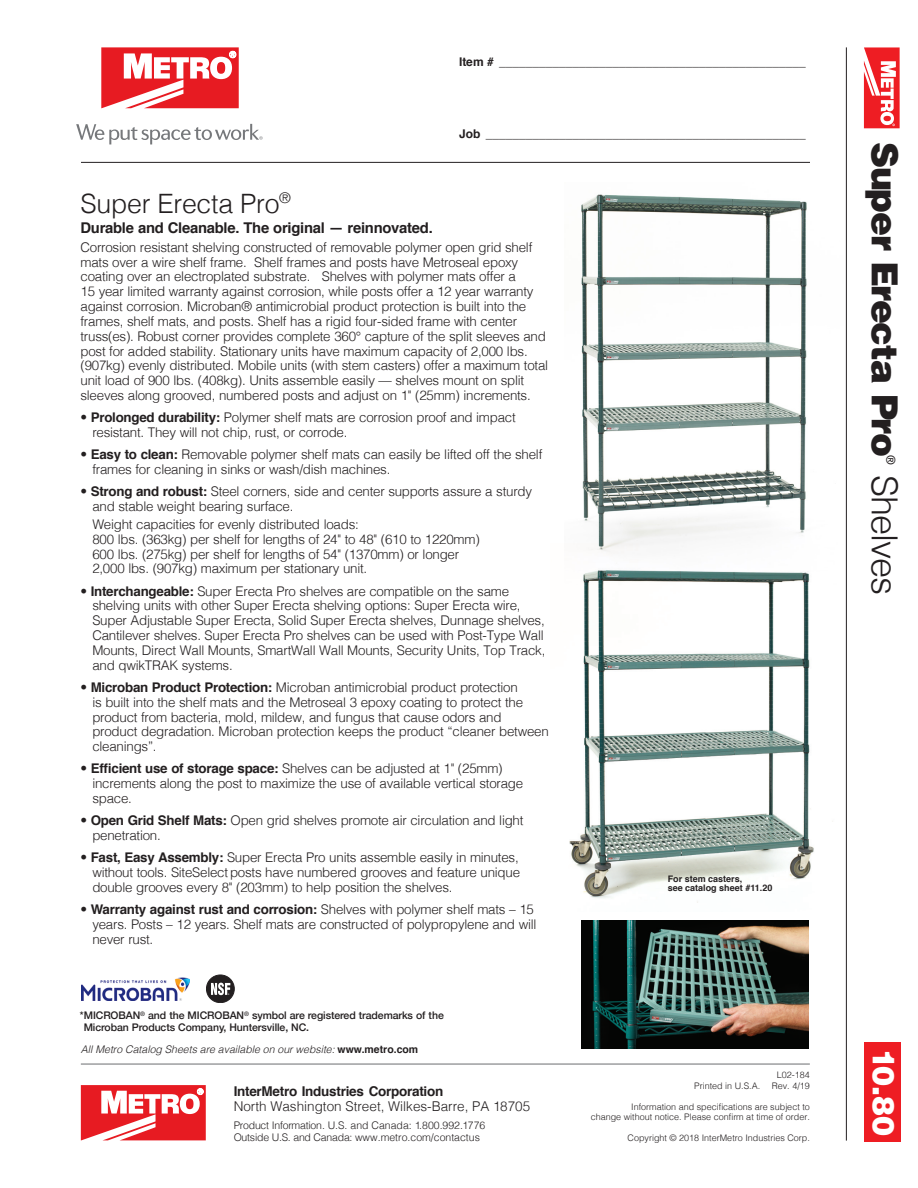
<style>
.page{position:relative;width:918px;height:1188px;background:#fff}
.page>*{position:absolute;margin:0;border:0;box-sizing:border-box;transform-origin:0 0}
.t1{font:900 36px "Helvetica";letter-spacing:-.035em;color:#231f20}
.t2{font:300 36px "Helvetica";letter-spacing:-.03em;color:#231f20}
.t3{font:900 30px "Helvetica";color:#fff}
.Head_18{font:300 26.7px "Helvetica";letter-spacing:-.01em;color:#231f20}
.BODY___keep{font:700 14.85px "Helvetica";letter-spacing:-.02em;color:#231f20}
.t4{font:300 13.5px "Helvetica";color:#231f20}
.t5{font:700 13.5px "Helvetica";letter-spacing:-.02em;color:#231f20}
.BODY___keep-2{font:300 13.35px/14.9px "Helvetica";letter-spacing:-.02em;color:#231f20}
.t6{font:500 12.3px "Helvetica Neue";color:#231f20}
.t7{font:700 12px "Helvetica";color:#231f20}
.M-Note{font:500 10.5px/12px "Helvetica Neue";letter-spacing:-.01em;color:#231f20}
.t8{font:italic 300 10.5px "Helvetica";color:#231f20}
.t9{font:300 10.5px "Helvetica";letter-spacing:-.02em;color:#231f20}
.t10{font:300 10.5px "Helvetica";color:#231f20}
.t11{font:300 9px "Helvetica";color:#231f20}
.t12{font:700 9px/9px "Helvetica";color:#231f20}
.s1{font-weight:700}
.s2{font-weight:700;font-style:normal}
</style>
<div class="page">
<img style="left:581px;top:194px;width:226px;height:350px">
<hr style="left:81px;top:162px;width:729px;height:1px;background:#231f20">
<hr style="left:846px;top:47px;width:1px;height:1094px;background:#231f20">
<div style="left:864px;top:1042px;width:37px;height:100px;background:#ee1d23"></div>
<svg style="left:864px;top:47px;width:36px;height:81px"></svg>
<svg style="left:101px;top:47px;width:138px;height:61px"></svg>
<svg style="left:76px;top:124px;width:187px;height:20px"></svg>
<svg style="left:81px;top:1085px;width:125px;height:55px"></svg>
<hr style="left:81px;top:1064px;width:729px;height:1px;background:#6c6d70">
<div style="left:206px;top:975px;width:28px;height:28px;background:#231f20;border-radius:50%"></div>
<div style="left:206px;top:975px;width:28px;height:28px;border:1px solid #231f20;border-radius:50%"></div>
<svg style="left:211px;top:983px;width:19px;height:12px"></svg>
<img style="left:581px;top:921px;width:227px;height:127px">
<img style="left:81px;top:978px;width:109px;height:22px">
<img style="left:569px;top:544px;width:278px;height:367px">
<p class="t7" style="left:459px;top:52px;width:348px">Item # ______________________________________________</p>
<p class="t7" style="left:459px;top:124px;width:348px">Job ________________________________________________</p>
<p class="Head_18" style="left:81px;top:181px;width:212px">Super Erecta Pro<sup>®</sup></p>
<p class="BODY___keep" style="left:81px;top:215px;width:354px">Durable and Cleanable. The original — reinnovated.</p>
<p class="BODY___keep-2" style="left:81px;top:239px;width:469px">Corrosion resistant shelving constructed of removable polymer open grid shelf mats over a wire shelf frame. Shelf frames and posts have Metroseal epoxy coating over an electroplated substrate. Shelves with polymer mats offer a<br>15 year limited warranty against corrosion, while posts offer a 12 year warranty against corrosion. Microban® antimicrobial product protection is built into the frames, shelf mats, and posts. Shelf has a rigid four-sided frame with center truss(es). Robust corner provides complete 360° capture of the split sleeves and post for added stability. Stationary units have maximum capacity of 2,000 lbs. (907kg) evenly distributed. Mobile units (with stem casters) offer a maximum total unit load of 900 lbs. (408kg). Units assemble easily — shelves mount on split sleeves along grooved, numbered posts and adjust on 1" (25mm) increments.</p>
<p class="BODY___keep-2" style="left:92px;top:409px;width:425px;text-indent:-12px">• <span class="s1">Prolonged durability:</span> Polymer shelf mats are corrosion proof and impact resistant. They will not chip, rust, or corrode.</p>
<p class="BODY___keep-2" style="left:92px;top:446px;width:452px;text-indent:-12px">• <span class="s1">Easy to clean:</span> Removable polymer shelf mats can easily be lifted off the shelf frames for cleaning in sinks or wash/dish machines.</p>
<p class="BODY___keep-2" style="left:92px;top:483px;width:441px;text-indent:-12px">• <span class="s1">Strong and robust:</span> Steel corners, side and center supports assure a sturdy and stable weight bearing surface.</p>
<p class="BODY___keep-2" style="left:92px;top:516px;width:389px">Weight capacities for evenly distributed loads:<br>800 lbs. (363kg) per shelf for lengths of 24" to 48" (610 to 1220mm)<br>600 lbs. (275kg) per shelf for lengths of 54" (1370mm) or longer 2,000 lbs. (907kg) maximum per stationary unit.</p>
<p class="BODY___keep-2" style="left:92px;top:582px;width:455px;text-indent:-12px">• <span class="s1">Interchangeable:</span> Super Erecta Pro shelves are compatible on the same shelving units with other Super Erecta shelving options: Super Erecta wire, Super Adjustable Super Erecta, Solid Super Erecta shelves, Dunnage shelves, Cantilever shelves. Super Erecta Pro shelves can be used with Post-Type Wall Mounts, Direct Wall Mounts, SmartWall Wall Mounts, Security Units, Top Track, and qwikTRAK systems.</p>
<p class="BODY___keep-2" style="left:92px;top:679px;width:458px;text-indent:-12px">• <span class="s1">Microban Product Protection:</span> Microban antimicrobial product protection<br>is built into the shelf mats and the Metroseal 3 epoxy coating to protect the product from bacteria, mold, mildew, and fungus that cause odors and product degradation. Microban protection keeps the product “cleaner between cleanings”.</p>
<p class="BODY___keep-2" style="left:92px;top:760px;width:432px;text-indent:-12px">• <span class="s1">Efficient use of storage space:</span> Shelves can be adjusted at 1" (25mm) increments along the post to maximize the use of available vertical storage space.</p>
<p class="BODY___keep-2" style="left:92px;top:812px;width:433px;text-indent:-12px">• <span class="s1">Open Grid Shelf Mats:</span> Open grid shelves promote air circulation and light penetration.</p>
<p class="BODY___keep-2" style="left:92px;top:849px;width:429px;text-align:justify;text-indent:-12px">• <span class="s1">Fast, Easy Assembly:</span> Super Erecta Pro units assemble easily in minutes, without tools. SiteSelect posts have numbered grooves and feature unique double grooves every 8" (203mm) to help position the shelves.</p>
<p class="BODY___keep-2" style="left:92px;top:901px;width:446px;text-indent:-12px">• <span class="s1">Warranty against rust and corrosion:</span> Shelves with polymer shelf mats – 15 years. Posts – 12 years. Shelf mats are constructed of polypropylene and will never rust.</p>
<p class="M-Note" style="left:84px;top:1009px;width:362px;text-indent:-4px">*MICROBAN<sup>®</sup> and the MICROBAN<sup>®</sup> symbol are registered trademarks of the<br>Microban Products Company, Huntersville, NC.</p>
<p class="t8" style="left:81px;top:1040px;width:339px">All Metro Catalog Sheets are available on our website: <span class="s2">www.metro.com</span></p>
<p class="t5" style="left:234px;top:1080px;width:211px">InterMetro Industries Corporation</p>
<p class="t4" style="left:234px;top:1095px;width:298px">North Washington Street, Wilkes-Barre, PA 18705</p>
<p class="t9" style="left:234px;top:1116px;width:253px">Product Information. U.S. and Canada: 1.800.992.1776</p>
<p class="t10" style="left:234px;top:1128px;width:248px">Outside U.S. and Canada: www.metro.com/contactus</p>
<p class="t12" style="left:668px;top:874px;width:106px">For stem casters,<br>see catalog sheet #11.20</p>
<p class="t11" style="left:777px;top:1067px;width:35px">L02-184</p>
<p class="t11" style="left:694px;top:1078px;width:68px">Printed in U.S.A.</p>
<p class="t11" style="left:772px;top:1078px;width:40px">Rev. 4/19</p>
<p class="t11" style="left:631px;top:1099px;width:180px">Information and specifications are subject to</p>
<p class="t11" style="left:591px;top:1109px;width:221px">change without notice. Please confirm at time of order.</p>
<p class="t11" style="left:628px;top:1130px;width:184px">Copyright © 2018 InterMetro Industries Corp.</p>
<p class="t1" style="left:908px;top:142px;width:316px;rotate:90deg">Super Erecta Pro</p>
<p class="t6" style="left:901px;top:455px;width:11px;rotate:90deg">®</p>
<p class="t2" style="left:915px;top:475px;width:121px;rotate:90deg">Shelves</p>
<p class="t3" style="left:903px;top:1049px;width:89px;rotate:90deg">10.80</p>
</div>
